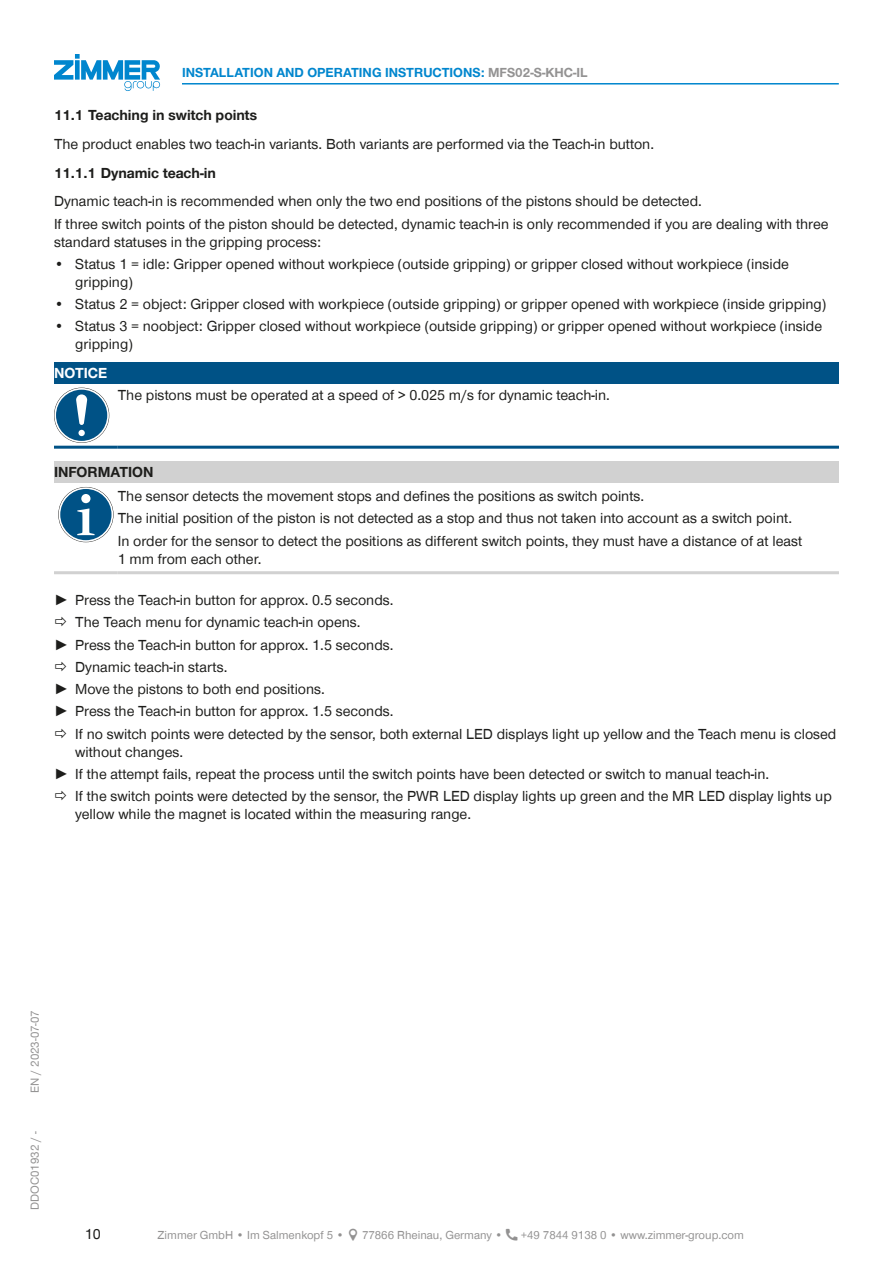
<style>
.page{position:relative;width:893px;height:1263px;background:#fff}
.page>*{position:absolute;margin:0;border:0;box-sizing:border-box;transform-origin:0 0}
.CB_AF_TD-Text{font:15px/18px "Zimmer Group Sans Global";color:#1d1d1b}
.t1{font:700 15px "Zimmer Group Sans";color:#1d1d1b}
.CB_AF_TD-Signalwort{font:700 15px "Zimmer Group Sans Global";color:#1d1d1b}
.CB_AF_TD-Signalwort-2{font:700 15px "Zimmer Group Sans Global";color:#fff}
.t2{font:15px "Zimmer Group Sans";color:#1d1d1b}
.t3{font:700 13.5px "Zimmer Group Sans Global";color:#0086ce}
.t4{font:12px "Zimmer Group Sans Global";color:#939292}
.t5{font:12px "Zimmer Group Sans";color:#939292}
.s1{color:#939292}
.s2{font-family:"Zimmer Group Sans"}
</style>
<div class="page">
<svg style="left:54px;top:54px;width:106px;height:37px"></svg>
<hr style="left:182px;top:83px;width:657px;height:2px;background:#0086ce">
<div style="left:54px;top:362px;width:785px;height:21px;background:#005286"></div>
<hr style="left:54px;top:446px;width:64px;height:3px;background:#005286">
<hr style="left:118px;top:446px;width:721px;height:3px;background:#005286">
<svg style="left:54px;top:388px;width:55px;height:55px"></svg>
<div style="left:56px;top:390px;width:51px;height:51px;background:#005286;border-radius:50%"></div>
<div style="left:78px;top:430px;width:7px;height:6px;background:#fff;border-radius:50%"></div>
<svg style="left:76px;top:394px;width:11px;height:31px"></svg>
<div style="left:54px;top:461px;width:785px;height:22px;background:#d1d1d1"></div>
<hr style="left:54px;top:571px;width:64px;height:3px;background:#d1d1d1">
<hr style="left:118px;top:571px;width:721px;height:3px;background:#d1d1d1">
<svg style="left:58px;top:487px;width:56px;height:55px"></svg>
<svg style="left:59px;top:487px;width:54px;height:55px"></svg>
<div style="left:60px;top:489px;width:52px;height:51px;background:#005286;border-radius:50%"></div>
<svg style="left:77px;top:508px;width:18px;height:27px"></svg>
<div style="left:81px;top:494px;width:9px;height:9px;background:#fff;border-radius:50%"></div>
<p class="t3" style="left:182px;top:65px;width:407px">INSTALLATION AND OPERATING INSTRUCTIONS: <span class="s1">MFS02-S-KHC-IL</span></p>
<p class="t1" style="left:54px;top:105px;width:205px">11.1 Teaching in switch points</p>
<p class="CB_AF_TD-Text" style="left:54px;top:135px;width:602px">The product enables two teach-in variants. Both variants are performed via the Teach-in button.</p>
<p class="t1" style="left:54px;top:163px;width:164px">11.1.1 Dynamic teach-in</p>
<p class="CB_AF_TD-Text" style="left:54px;top:192px;width:649px">Dynamic teach-in is recommended when only the two end positions of the pistons should be detected.</p>
<p class="CB_AF_TD-Text" style="left:54px;top:214px;width:776px">If three switch points of the piston should be detected, dynamic teach-in is only recommended if you are dealing with three standard statuses in the gripping process:</p>
<p class="CB_AF_TD-Text" style="left:75px;top:255px;width:715px;text-indent:-21px">• Status 1 = idle: Gripper opened without workpiece (outside gripping) or gripper closed without workpiece (inside gripping)</p>
<p class="CB_AF_TD-Text" style="left:54px;top:295px;width:774px">• Status 2 = object: Gripper closed with workpiece (outside gripping) or gripper opened with workpiece (inside gripping)</p>
<p class="CB_AF_TD-Text" style="left:75px;top:317px;width:748px;text-indent:-21px">• Status 3 = noobject: Gripper closed without workpiece (outside gripping) or gripper opened without workpiece (inside gripping)</p>
<p class="CB_AF_TD-Signalwort-2" style="left:54px;top:364px;width:55px">NOTICE</p>
<p class="CB_AF_TD-Text" style="left:118px;top:386px;width:494px">The pistons must be operated at a speed of &gt; 0.025 m/s for dynamic teach-in.</p>
<p class="CB_AF_TD-Signalwort" style="left:54px;top:463px;width:101px">INFORMATION</p>
<p class="CB_AF_TD-Text" style="left:118px;top:487px;width:528px">The sensor detects the movement stops and defines the positions as switch points.</p>
<p class="CB_AF_TD-Text" style="left:118px;top:509px;width:676px">The initial position of the piston is not detected as a stop and thus not taken into account as a switch point.</p>
<p class="CB_AF_TD-Text" style="left:118px;top:532px;width:686px">In order for the sensor to detect the positions as different switch points, they must have a distance of at least<br>1 mm from each other.</p>
<p class="CB_AF_TD-Text" style="left:54px;top:591px;width:341px"><span class="s2">►</span> Press the Teach-in button for approx. 0.5 seconds.</p>
<p class="CB_AF_TD-Text" style="left:75px;top:613px;width:287px">The Teach menu for dynamic teach-in opens.</p>
<p class="CB_AF_TD-Text" style="left:54px;top:635px;width:341px"><span class="s2">►</span> Press the Teach-in button for approx. 1.5 seconds.</p>
<p class="CB_AF_TD-Text" style="left:75px;top:658px;width:154px">Dynamic teach-in starts.</p>
<p class="CB_AF_TD-Text" style="left:54px;top:680px;width:272px"><span class="s2">►</span> Move the pistons to both end positions.</p>
<p class="CB_AF_TD-Text" style="left:54px;top:702px;width:341px"><span class="s2">►</span> Press the Teach-in button for approx. 1.5 seconds.</p>
<p class="CB_AF_TD-Text" style="left:75px;top:724px;width:763px">If no switch points were detected by the sensor, both external LED displays light up yellow and the Teach menu is closed without changes.</p>
<p class="CB_AF_TD-Text" style="left:54px;top:765px;width:717px"><span class="s2">►</span> If the attempt fails, repeat the process until the switch points have been detected or switch to manual teach-in.</p>
<p class="CB_AF_TD-Text" style="left:75px;top:787px;width:758px">If the switch points were detected by the sensor, the PWR LED display lights up green and the MR LED display lights up yellow while the magnet is located within the measuring range.</p>
<p class="t5" style="left:27px;top:1093px;width:84px;rotate:-90deg">EN / 2023-07-07</p>
<p class="t5" style="left:27px;top:1210px;width:80px;rotate:-90deg">DDOC01932 / -</p>
<p class="t2" style="left:85px;top:1224px;width:17px">10</p>
<p class="t4" style="left:158px;top:1228px;width:188px">Zimmer GmbH • Im Salmenkopf 5 •</p>
<p class="t4" style="left:362px;top:1228px;width:142px">77866 Rheinau, Germany •</p>
<p class="t4" style="left:521px;top:1228px;width:225px">+49 7844 9138 0 • www.zimmer-group.com</p>
</div>
